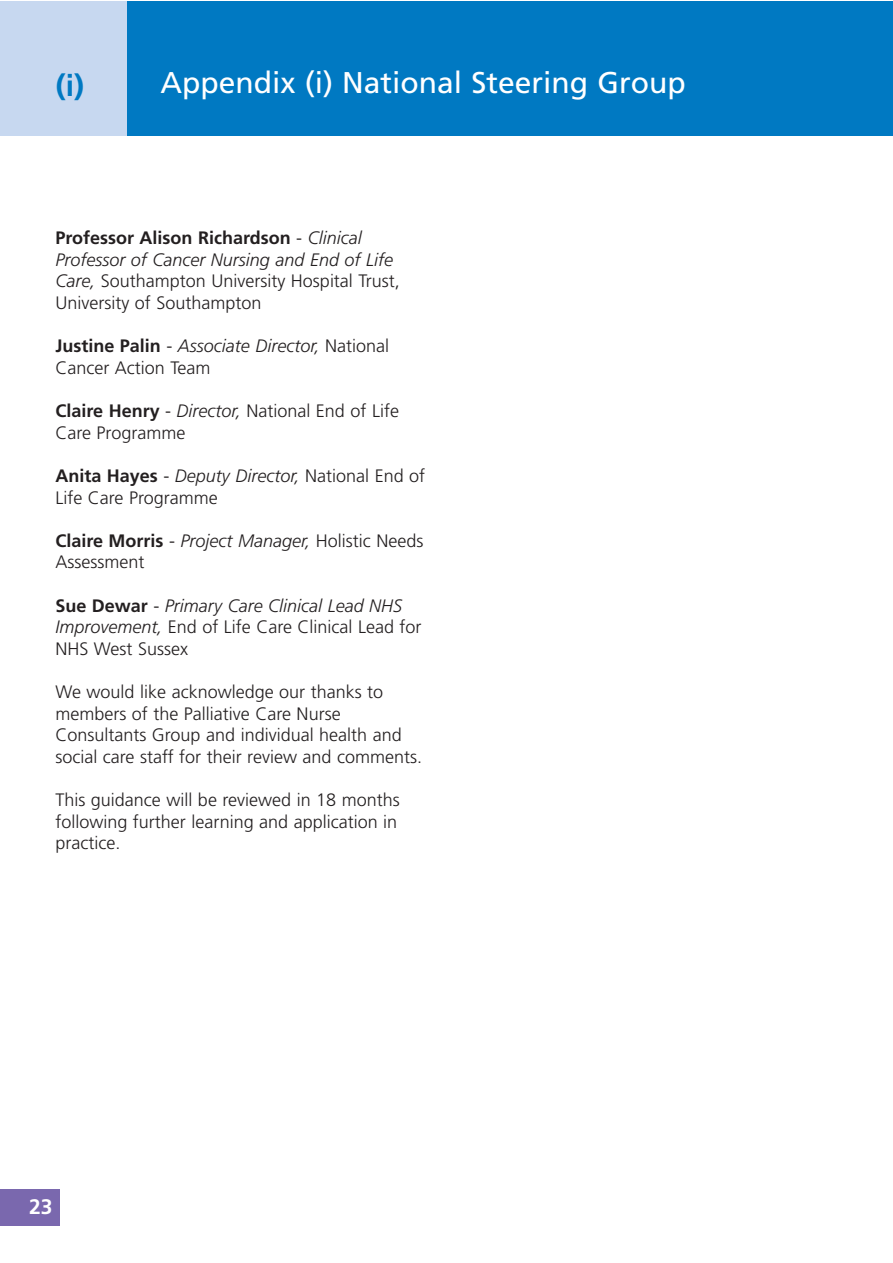
<style>
.page{position:relative;width:893px;height:1263px;background:#fff}
.page>*{position:absolute;margin:0;border:0;box-sizing:border-box;transform-origin:0 0}
.t1{font:30px "Frutiger";color:#fff}
.t2{font:700 30px "Frutiger";color:#0079c2}
.t3{font:700 21px "Frutiger";color:#fff}
.t4{font:300 18px/21.6px "Frutiger";color:#231f20}
.s1{font-weight:700}
.s2{font-style:italic}
</style>
<div class="page">
<div style="left:0;top:1px;width:128px;height:135px;background:#c7d8f0"></div>
<div style="left:128px;top:1px;width:764px;height:135px;background:#0079c2"></div>
<div style="left:0;top:1189px;width:59px;height:36px;background:#7a68ae"></div>
<h1 class="t2" style="left:56px;top:68px;width:30px">(i)</h1>
<h1 class="t1" style="left:161px;top:65px;width:527px">Appendix (i) National Steering Group</h1>
<p class="t4" style="left:55px;top:228px;width:346px"><span class="s1">Professor Alison Richardson</span> - <span class="s2">Clinical Professor of Cancer Nursing and End of Life Care,</span> Southampton University Hospital Trust, University of Southampton</p>
<p class="t4" style="left:55px;top:336px;width:335px"><span class="s1">Justine Palin</span> - <span class="s2">Associate Director,</span> National<br>Cancer Action Team</p>
<p class="t4" style="left:55px;top:400px;width:345px"><span class="s1">Claire Henry</span> - <span class="s2">Director,</span> National End of Life<br>Care Programme</p>
<p class="t4" style="left:55px;top:465px;width:371px"><span class="s1">Anita Hayes</span> - <span class="s2">Deputy Director,</span> National End of<br>Life Care Programme</p>
<p class="t4" style="left:55px;top:530px;width:369px"><span class="s1">Claire Morris</span> - <span class="s2">Project Manager,</span> Holistic Needs<br>Assessment</p>
<p class="t4" style="left:55px;top:595px;width:368px"><span class="s1">Sue Dewar</span> - <span class="s2">Primary Care Clinical Lead NHS<br>Improvement,</span> End of Life Care Clinical Lead for<br>NHS West Sussex</p>
<p class="t4" style="left:55px;top:681px;width:368px">We would like acknowledge our thanks to members of the Palliative Care Nurse Consultants Group and individual health and social care staff for their review and comments.</p>
<p class="t4" style="left:55px;top:789px;width:346px">This guidance will be reviewed in 18 months following further learning and application in practice.</p>
<p class="t3" style="left:29px;top:1194px;width:25px">23</p>
</div>
